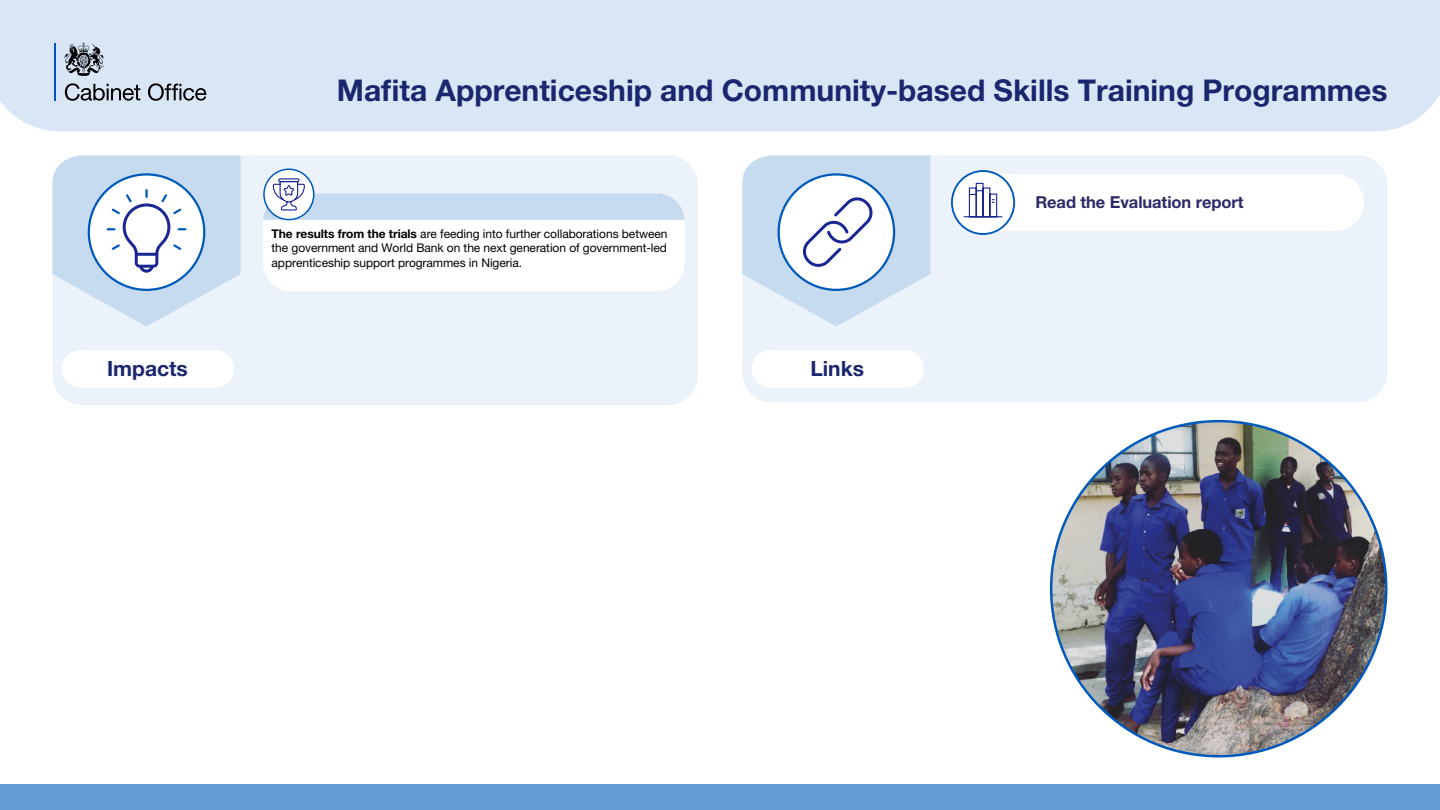
<style>
.page{position:relative;width:1440px;height:810px;background:#fff}
.page>*{position:absolute;margin:0;border:0;box-sizing:border-box;transform-origin:0 0}
.t1{font:700 30px "Helvetica Neue LT Pro";color:#1a276e}
.t2{font:700 21px "Helvetica Neue LT Pro";color:#1a276e}
.t3{font:700 16.5px "Helvetica Neue LT Pro";letter-spacing:-.005em;color:#2b2966}
.t4{font:12px/14.2px "Helvetica Neue LT Pro";letter-spacing:-.005em;color:#000;text-align:justify}
.s1{font-weight:700}
</style>
<div class="page">
<div style="left:0;top:0;width:1440px;height:132px;background:#d9e6f5"></div>
<div style="left:53px;top:155px;width:645px;height:250px;background:#ebf2fa;border-radius:30px"></div>
<div style="left:742px;top:155px;width:645px;height:247px;background:#ebf2fa;border-radius:30px"></div>
<div style="left:62px;top:350px;width:172px;height:38px;background:#fff;border-radius:19px"></div>
<div style="left:752px;top:350px;width:172px;height:38px;background:#fff;border-radius:19px"></div>
<div style="left:958px;top:174px;width:406px;height:57px;background:#fff;border-radius:29px"></div>
<div style="left:0;top:785px;width:1440px;height:25px;background:#669cd6"></div>
<img style="left:1051px;top:421px;width:335px;height:335px;border-radius:168px">
<div style="left:263px;top:194px;width:422px;height:97px;background:#fff;border-radius:28px"></div>
<svg style="left:53px;top:155px;width:188px;height:171px"></svg>
<div style="left:952px;top:171px;width:62px;height:63px;background:#fff;border-radius:50%"></div>
<div style="left:951px;top:170px;width:64px;height:65px;border:2px solid #005abb;border-radius:50%"></div>
<svg style="left:963px;top:182px;width:40px;height:36px"></svg>
<svg style="left:742px;top:155px;width:188px;height:171px"></svg>
<svg style="left:264px;top:169px;width:50px;height:51px"></svg>
<svg style="left:263px;top:178px;width:422px;height:42px"></svg>
<hr style="left:54px;top:43px;width:2px;height:57px;background:#0055b8">
<svg style="left:65px;top:83px;width:75px;height:18px"></svg>
<svg style="left:148px;top:83px;width:58px;height:18px"></svg>
<svg style="left:64px;top:43px;width:41px;height:33px"></svg>
<h1 class="t1" style="left:337px;top:72px;width:1052px">Mafita Apprenticeship and Community-based Skills Training Programmes</h1>
<p class="t4" style="left:272px;top:227px;width:397px"><span class="s1">The results from the trials</span> are feeding into further collaborations between the government and World Bank on the next generation of government-led apprenticeship support programmes in Nigeria.</p>
<h2 class="t2" style="left:107px;top:356px;width:82px">Impacts</h2>
<h2 class="t2" style="left:810px;top:356px;width:55px">Links</h2>
<h3 class="t3" style="left:1035px;top:192px;width:210px">Read the Evaluation report</h3>
</div>
